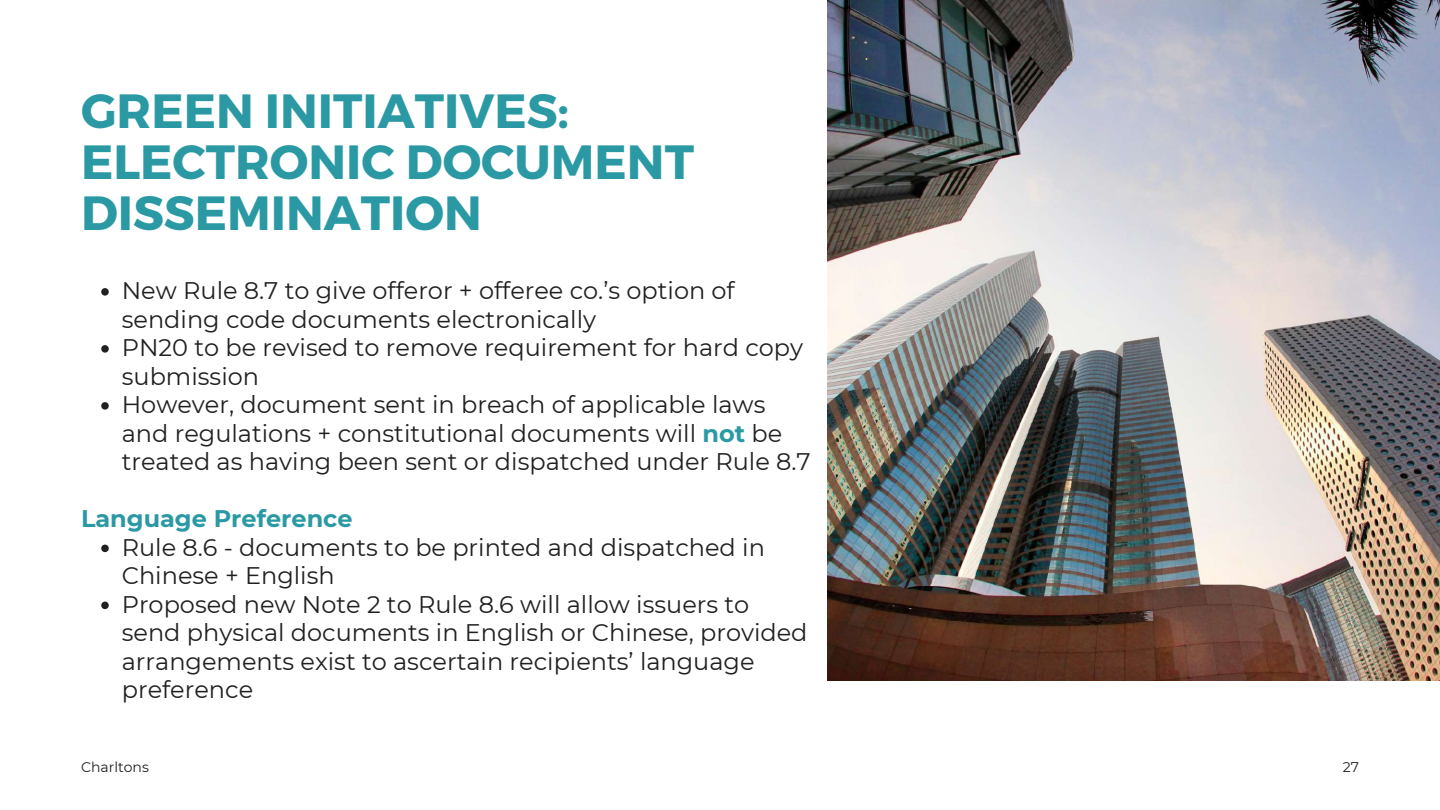
<style>
.page{position:relative;width:1440px;height:810px;background:#fff}
.page>*{position:absolute;margin:0;border:0;box-sizing:border-box;transform-origin:0 0}
.t1{font:700 48px/51px "Montserrat";color:#2a99a4}
.t2{font:24px/28.5px "Montserrat";color:#202020}
.t3{font:700 24px "Montserrat";color:#2a99a4}
.t4{font:14px "Montserrat";color:#202020}
.s1{font-weight:700;color:#2a99a4}
</style>
<div class="page">
<img style="left:828px;top:0;width:612px;height:681px">
<svg style="left:101px;top:288px;width:8px;height:8px"></svg>
<svg style="left:101px;top:345px;width:8px;height:8px"></svg>
<svg style="left:101px;top:402px;width:8px;height:8px"></svg>
<svg style="left:101px;top:545px;width:8px;height:7px"></svg>
<svg style="left:101px;top:602px;width:8px;height:7px"></svg>
<h1 class="t1" style="left:81px;top:83px;width:615px">GREEN INITIATIVES:<br>ELECTRONIC DOCUMENT<br>DISSEMINATION</h1>
<p class="t2" style="left:122px;top:277px;width:690px">New Rule 8.7 to give offeror + offeree co.’s option of sending code documents electronically<br>PN20 to be revised to remove requirement for hard copy submission<br>However, document sent in breach of applicable laws and regulations + constitutional documents will <span class="s1">not</span> be treated as having been sent or dispatched under Rule 8.7</p>
<p class="t3" style="left:81px;top:504px;width:273px">Language Preference</p>
<p class="t2" style="left:122px;top:533px;width:687px">Rule 8.6 - documents to be printed and dispatched in Chinese + English<br>Proposed new Note 2 to Rule 8.6 will allow issuers to send physical documents in English or Chinese, provided arrangements exist to ascertain recipients’ language preference</p>
<p class="t4" style="left:81px;top:759px;width:69px">Charltons</p>
<p class="t4" style="left:1343px;top:759px;width:18px">27</p>
</div>
